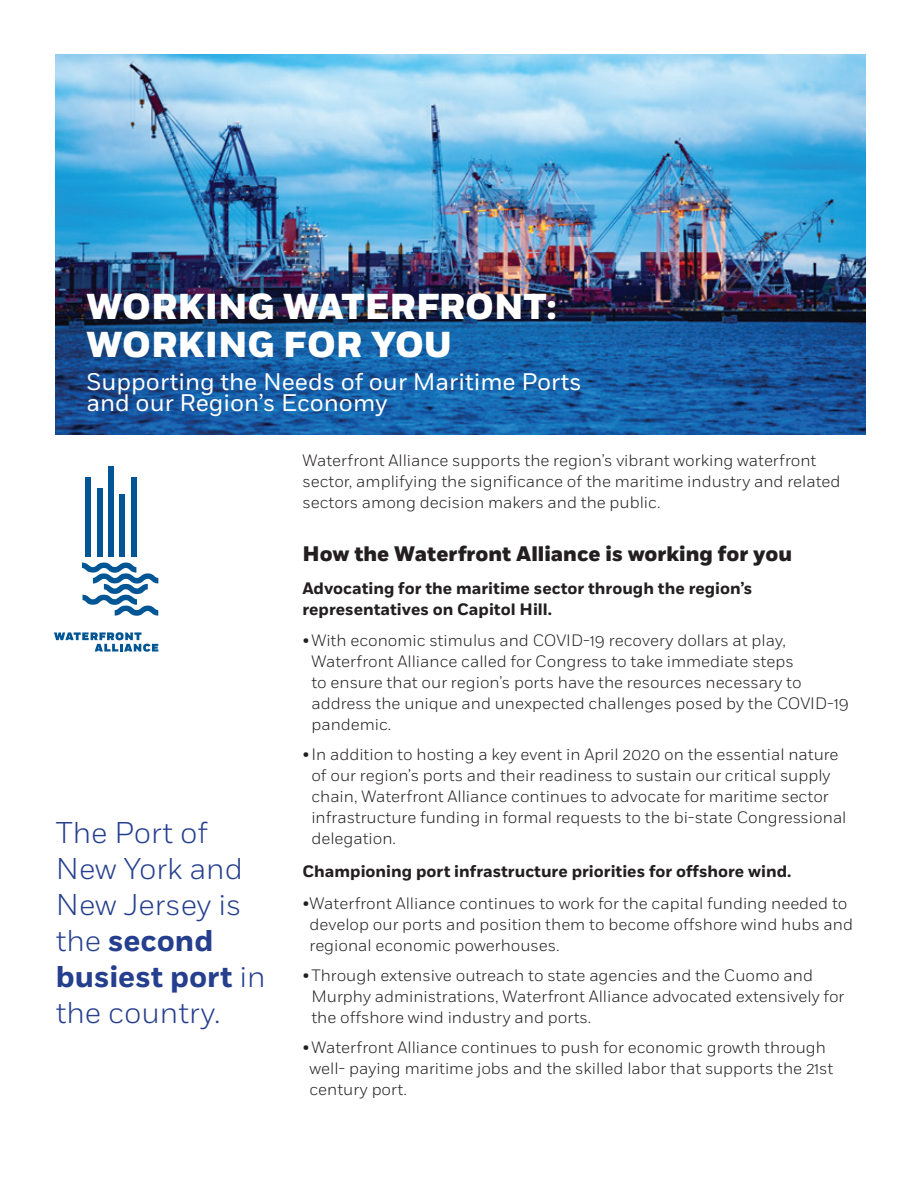
<style>
.page{position:relative;width:918px;height:1188px;background:#fff}
.page>*{position:absolute;margin:0;border:0;box-sizing:border-box;transform-origin:0 0}
.t1{font:800 36px/38.8px "Fort";color:#fff}
.t2{font:300 30px/36px "Fort";color:#253f8e}
.t3{font:24px/21px "Fort";color:#fff}
.t4{font:800 21px "Fort";color:#231f20}
.t5{font:300 16.5px/21px "Fort";color:#231f20}
.t6{font:700 16.5px/21px "Fort";color:#231f20}
.s1{font-weight:700}
</style>
<div class="page">
<img style="left:56px;top:54px;width:810px;height:381px">
<div style="left:86px;top:477px;width:5px;height:80px;background:#005594"></div>
<div style="left:97px;top:488px;width:5px;height:69px;background:#005594"></div>
<div style="left:108px;top:466px;width:6px;height:91px;background:#005594"></div>
<div style="left:119px;top:494px;width:6px;height:63px;background:#005594"></div>
<div style="left:131px;top:477px;width:5px;height:80px;background:#005594"></div>
<svg style="left:82px;top:563px;width:76px;height:53px"></svg>
<svg style="left:54px;top:632px;width:104px;height:20px"></svg>
<h1 class="t1" style="left:86px;top:288px;width:472px">WORKING WATERFRONT:<br>WORKING FOR YOU</h1>
<h3 class="t3" style="left:86px;top:372px;width:497px">Supporting the Needs of our Maritime Ports and our Region’s Economy</h3>
<h2 class="t2" style="left:56px;top:815px;width:211px">The Port of<br>New York and<br>New Jersey is the <span class="s1">second busiest port</span> in the country.</h2>
<p class="t5" style="left:302px;top:450px;width:540px">Waterfront Alliance supports the region’s vibrant working waterfront sector, amplifying the significance of the maritime industry and related sectors among decision makers and the public.</p>
<p class="t4" style="left:302px;top:540px;width:491px">How the Waterfront Alliance is working for you</p>
<p class="t6" style="left:302px;top:578px;width:451px">Advocating for the maritime sector through the region’s representatives on Capitol Hill.</p>
<p class="t5" style="left:311px;top:630px;width:539px;text-indent:-9px">•With economic stimulus and COVID-19 recovery dollars at play, Waterfront Alliance called for Congress to take immediate steps<br>to ensure that our region’s ports have the resources necessary to address the unique and unexpected challenges posed by the COVID-19 pandemic.</p>
<p class="t5" style="left:311px;top:744px;width:537px;text-indent:-9px">• In addition to hosting a key event in April 2020 on the essential nature of our region’s ports and their readiness to sustain our critical supply chain, Waterfront Alliance continues to advocate for maritime sector infrastructure funding in formal requests to the bi-state Congressional delegation.</p>
<p class="t6" style="left:302px;top:862px;width:491px">Championing port infrastructure priorities for offshore wind.</p>
<p class="t5" style="left:309px;top:893px;width:545px;text-indent:-7px">•Waterfront Alliance continues to work for the capital funding needed to develop our ports and position them to become offshore wind hubs and regional economic powerhouses.</p>
<p class="t5" style="left:311px;top:965px;width:535px;text-indent:-9px">•Through extensive outreach to state agencies and the Cuomo and<br>Murphy administrations, Waterfront Alliance advocated extensively for the offshore wind industry and ports.</p>
<p class="t5" style="left:309px;top:1037px;width:525px;text-indent:-7px">•Waterfront Alliance continues to push for economic growth through well- paying maritime jobs and the skilled labor that supports the 21st century port.</p>
</div>
